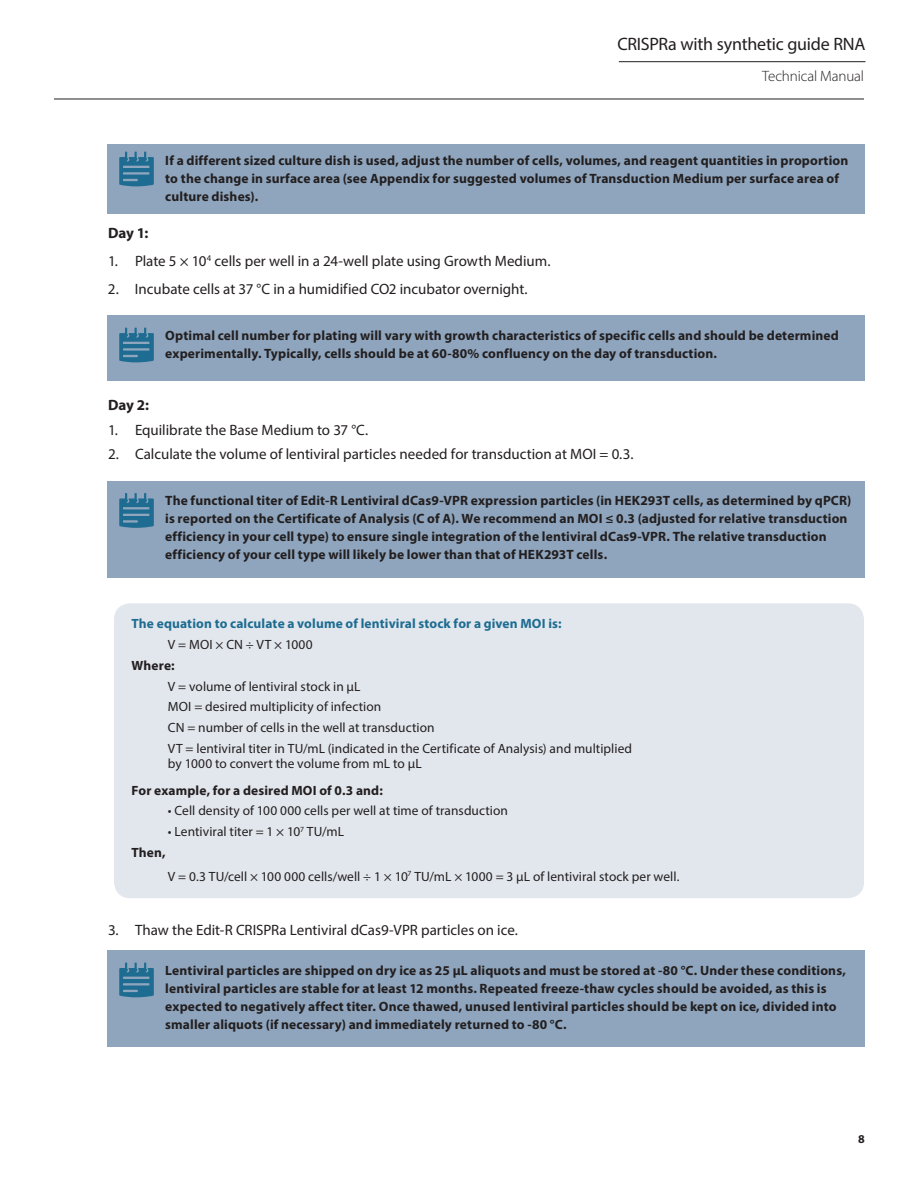
<style>
.page{position:relative;width:918px;height:1188px;background:#fff}
.page>*{position:absolute;margin:0;border:0;box-sizing:border-box;transform-origin:0 0}
.t1{font:18px "Myriad Pro";letter-spacing:-.015em;color:#231f20}
.t2{font:15px "Myriad Pro";color:#231f20}
.t3{font:300 15px "Myriad Pro";letter-spacing:-.01em;color:#231f20}
.t4{font:700 15px "Myriad Pro";letter-spacing:-.01em;color:#231f20}
.t5{font:700 13.5px/18px "Myriad Pro";letter-spacing:.01em;color:#231f20}
.t6{font:13.35px/20.9px "Myriad Pro";letter-spacing:.005em;color:#231f20}
.t7{font:700 13.35px "Myriad Pro";letter-spacing:.01em;color:#1e6c91}
.t8{font:700 13.35px "Myriad Pro";letter-spacing:.01em;color:#231f20}
.t9{font:700 12px "Myriad Pro";color:#231f20}
</style>
<div class="page">
<hr style="left:54px;top:99px;width:810px;height:1px;background:#231f20">
<hr style="left:619px;top:61px;width:247px;height:1px;background:#231f20">
<div style="left:107px;top:144px;width:758px;height:70px;background:#8ea5bd"></div>
<svg style="left:119px;top:152px;width:35px;height:34px"></svg>
<div style="left:114px;top:603px;width:750px;height:295px;background:#e2e7ed;border-radius:16px"></div>
<div style="left:107px;top:481px;width:758px;height:97px;background:#8ea5bd"></div>
<svg style="left:119px;top:493px;width:35px;height:35px"></svg>
<div style="left:107px;top:315px;width:758px;height:66px;background:#8ea5bd"></div>
<svg style="left:119px;top:328px;width:35px;height:34px"></svg>
<div style="left:107px;top:950px;width:758px;height:97px;background:#8ea5bd"></div>
<svg style="left:119px;top:963px;width:35px;height:34px"></svg>
<h1 class="t1" style="left:617px;top:33px;width:250px">CRISPRa with synthetic guide RNA</h1>
<p class="t3" style="left:762px;top:68px;width:103px">Technical Manual</p>
<p class="t5" style="left:165px;top:151px;width:685px">If a different sized culture dish is used, adjust the number of cells, volumes, and reagent quantities in proportion to the change in surface area (see Appendix for suggested volumes of Transduction Medium per surface area of culture dishes).</p>
<p class="t4" style="left:108px;top:223px;width:42px">Day 1:</p>
<p class="t2" style="left:108px;top:252px;width:444px">1. Plate 5 × 10<sup>4</sup> cells per well in a 24-well plate using Growth Medium.</p>
<p class="t2" style="left:108px;top:280px;width:421px">2. Incubate cells at 37 °C in a humidified CO2 incubator overnight.</p>
<p class="t5" style="left:165px;top:326px;width:675px">Optimal cell number for plating will vary with growth characteristics of specific cells and should be determined experimentally. Typically, cells should be at 60-80% confluency on the day of transduction.</p>
<p class="t4" style="left:108px;top:395px;width:42px">Day 2:</p>
<p class="t2" style="left:108px;top:420px;width:262px">1. Equilibrate the Base Medium to 37 °C.</p>
<p class="t2" style="left:108px;top:445px;width:527px">2. Calculate the volume of lentiviral particles needed for transduction at MOI = 0.3.</p>
<p class="t5" style="left:165px;top:491px;width:688px">The functional titer of Edit-R Lentiviral dCas9-VPR expression particles (in HEK293T cells, as determined by qPCR) is reported on the Certificate of Analysis (C of A). We recommend an MOI ≤ 0.3 (adjusted for relative transduction efficiency in your cell type) to ensure single integration of the lentiviral dCas9-VPR. The relative transduction efficiency of your cell type will likely be lower than that of HEK293T cells.</p>
<p class="t7" style="left:131px;top:615px;width:432px">The equation to calculate a volume of lentiviral stock for a given MOI is:</p>
<p class="t6" style="left:168px;top:634px;width:146px">V = MOI × CN ÷ VT × 1000</p>
<p class="t8" style="left:131px;top:657px;width:45px">Where:</p>
<p class="t6" style="left:168px;top:676px;width:466px">V = volume of lentiviral stock in µL<br>MOI = desired multiplicity of infection<br>CN = number of cells in the well at transduction<br>VT = lentiviral titer in TU/mL (indicated in the Certificate of Analysis) and multiplied</p>
<p class="t6" style="left:168px;top:753px;width:255px">by 1000 to convert the volume from mL to µL</p>
<p class="t8" style="left:131px;top:781px;width:253px">For example, for a desired MOI of 0.3 and:</p>
<p class="t6" style="left:168px;top:800px;width:342px">• Cell density of 100 000 cells per well at time of transduction</p>
<p class="t6" style="left:168px;top:821px;width:178px">• Lentiviral titer = 1 × 10<sup>7</sup> TU/mL</p>
<p class="t8" style="left:131px;top:844px;width:36px">Then,</p>
<p class="t6" style="left:168px;top:865px;width:513px">V = 0.3 TU/cell × 100 000 cells/well ÷ 1 × 10<sup>7</sup> TU/mL × 1000 = 3 μL of lentiviral stock per well.</p>
<p class="t2" style="left:108px;top:921px;width:411px">3. Thaw the Edit-R CRISPRa Lentiviral dCas9-VPR particles on ice.</p>
<p class="t5" style="left:165px;top:961px;width:682px">Lentiviral particles are shipped on dry ice as 25 μL aliquots and must be stored at -80 °C. Under these conditions, lentiviral particles are stable for at least 12 months. Repeated freeze-thaw cycles should be avoided, as this is expected to negatively affect titer. Once thawed, unused lentiviral particles should be kept on ice, divided into smaller aliquots (if necessary) and immediately returned to -80 °C.</p>
<p class="t9" style="left:858px;top:1131px;width:8px">8</p>
</div>
